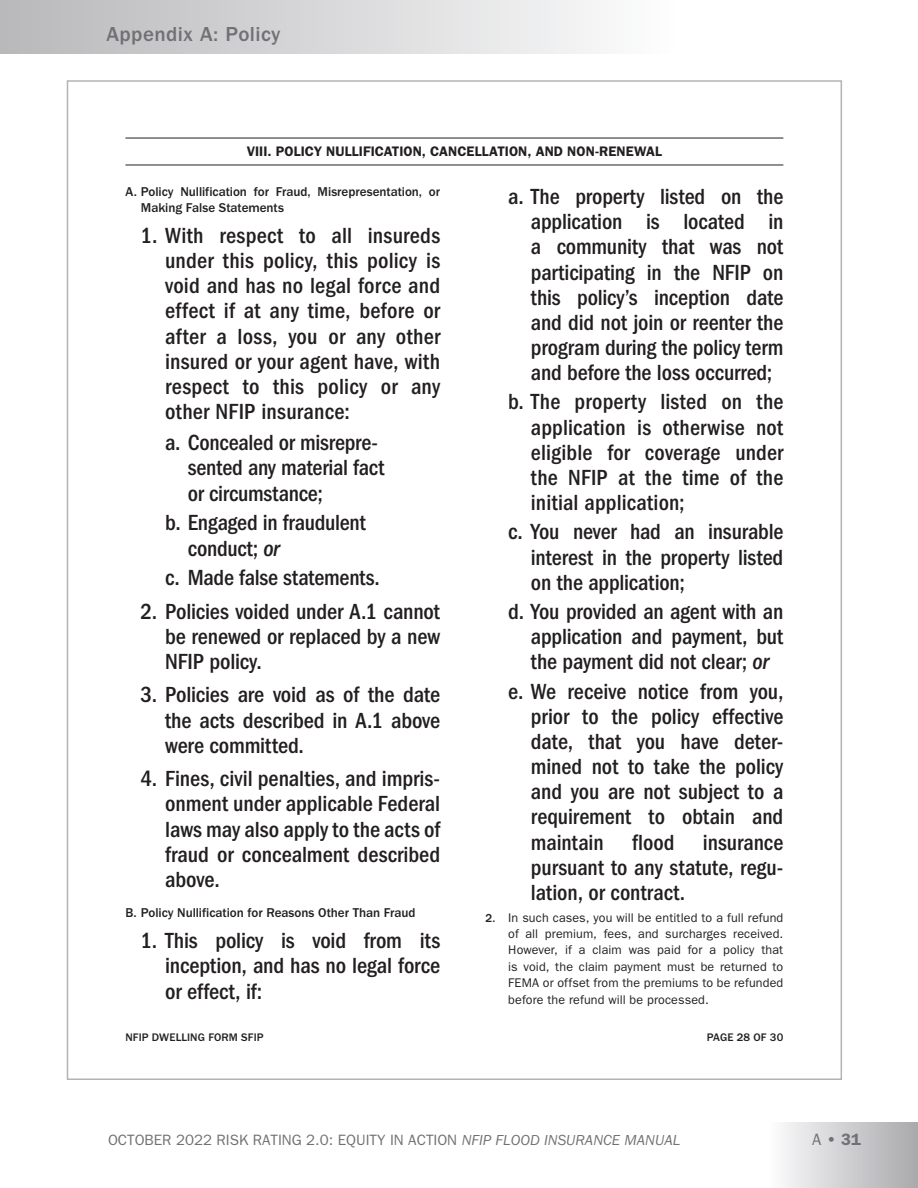
<style>
.page{position:relative;width:918px;height:1188px;background:#fff}
.page>*{position:absolute;margin:0;border:0;box-sizing:border-box;transform-origin:0 0}
.t1{font:500 condensed 22.65px/25px "ITC Franklin Gothic Std";letter-spacing:-.005em;color:#231f20;text-align:justify}
.t2{font:500 21px "ITC Franklin Gothic Std";letter-spacing:.02em;color:#717074}
.t3{font:600 16.5px "ITC Franklin Gothic Std";color:#717074}
.t4{font:15px "ITC Franklin Gothic Std";color:#717074}
.t5{font:600 13.8px "ITC Franklin Gothic Std";letter-spacing:.005em;color:#231f20}
.t6{font:500 13.2px/16.4px "ITC Franklin Gothic Std";letter-spacing:-.005em;color:#231f20}
.t7{font:12.6px/16.4px "ITC Franklin Gothic Std";letter-spacing:.01em;color:#231f20;text-align:justify}
.t8{font:500 11.4px "ITC Franklin Gothic Std";letter-spacing:.01em;color:#231f20}
.s1{font-style:italic}
.s2{font-weight:500;font-size:12px}
.s3{font-weight:400}
</style>
<div class="page">
<div style="left:770px;top:1122px;width:148px;height:66px;background:linear-gradient(to right,#fbfbfc,#a9a9ac)"></div>
<div style="left:0;top:0;width:673px;height:54px;background:linear-gradient(to right,#b8b7ba,#fcfcfd)"></div>
<hr style="left:125px;top:165px;width:658px;height:1px;background:#231f20">
<hr style="left:125px;top:138px;width:658px;height:1px;background:#231f20">
<p class="t2" style="left:106px;top:23px;width:176px">Appendix A: Policy</p>
<h2 class="t5" style="left:247px;top:144px;width:417px">VIII. POLICY NULLIFICATION, CANCELLATION, AND NON-RENEWAL</h2>
<h3 class="t6" style="left:141px;top:183px;width:301px;text-indent:-15px">A. Policy Nullification for Fraud, Misrepresentation, or<br>Making False Statements</h3>
<p class="t1" style="left:165px;top:223px;width:277px;text-indent:-25px">1. With respect to all insureds under this policy, this policy is void and has no legal force and effect if at any time, before or after a loss, you or any other insured or your agent have, with respect to this policy or any other NFIP insurance:</p>
<p class="t1" style="left:188px;top:430px;width:198px;text-align:left;text-indent:-23px">a. Concealed or misrepre&shy;sented any material fact or circumstance;</p>
<p class="t1" style="left:188px;top:510px;width:179px;text-indent:-23px">b. Engaged in fraudulent conduct; <span class="s1">or</span></p>
<p class="t1" style="left:165px;top:565px;width:216px">c. Made false statements.</p>
<p class="t1" style="left:165px;top:599px;width:277px;text-indent:-25px">2. Policies voided under A.1 cannot be renewed or replaced by a new NFIP policy.</p>
<p class="t1" style="left:165px;top:683px;width:277px;text-indent:-25px">3. Policies are void as of the date the acts described in A.1 above were committed.</p>
<p class="t1" style="left:165px;top:766px;width:277px;text-indent:-25px">4. Fines, civil penalties, and impris&shy;onment under applicable Federal laws may also apply to the acts of fraud or concealment described above.</p>
<h3 class="t6" style="left:125px;top:905px;width:292px">B. Policy Nullification for Reasons Other Than Fraud</h3>
<p class="t1" style="left:165px;top:928px;width:277px;text-indent:-25px">1. This policy is void from its inception, and has no legal force or effect, if:</p>
<p class="t1" style="left:531px;top:184px;width:254px;text-indent:-23px">a. The property listed on the application is located in a community that was not participating in the NFIP on this policy’s inception date and did not join or reenter the program during the policy term and before the loss occurred;</p>
<p class="t1" style="left:531px;top:390px;width:254px;text-indent:-23px">b. The property listed on the application is otherwise not eligible for coverage under the NFIP at the time of the initial application;</p>
<p class="t1" style="left:531px;top:520px;width:254px;text-indent:-23px">c. You never had an insurable interest in the property listed on the application;</p>
<p class="t1" style="left:531px;top:599px;width:254px;text-indent:-23px">d. You provided an agent with an application and payment, but the payment did not clear; <span class="s1">or</span></p>
<p class="t1" style="left:508px;top:679px;width:277px">e. We receive notice from you,</p>
<p class="t1" style="left:531px;top:704px;width:254px">prior to the policy effective date, that you have deter&shy;mined not to take the policy and you are not subject to a requirement to obtain and maintain</p>
<p class="t1" style="left:632px;top:830px;width:44px">flood</p>
<p class="t1" style="left:531px;top:830px;width:254px;text-indent:172px">insurance pursuant to any statute, regu&shy;lation, or contract.</p>
<p class="t7" style="left:508px;top:909px;width:277px;text-indent:-23px"><span class="s2">2.</span> In such cases, you will be entitled to a full refund of all premium, fees, and surcharges received.<br>However, if a claim was paid for a policy that is void, the claim payment must be returned to FEMA or offset from the premiums to be refunded before the refund will be processed.</p>
<p class="t8" style="left:125px;top:1031px;width:140px">NFIP DWELLING FORM SFIP</p>
<p class="t8" style="left:707px;top:1031px;width:78px">PAGE 28 OF 30</p>
<p class="t4" style="left:108px;top:1132px;width:574px">OCTOBER 2022 RISK RATING 2.0: EQUITY IN ACTION <span class="s1">NFIP FLOOD INSURANCE MANUAL</span></p>
<p class="t3" style="left:812px;top:1130px;width:50px"><span class="s3">A</span> • 31</p>
</div>
